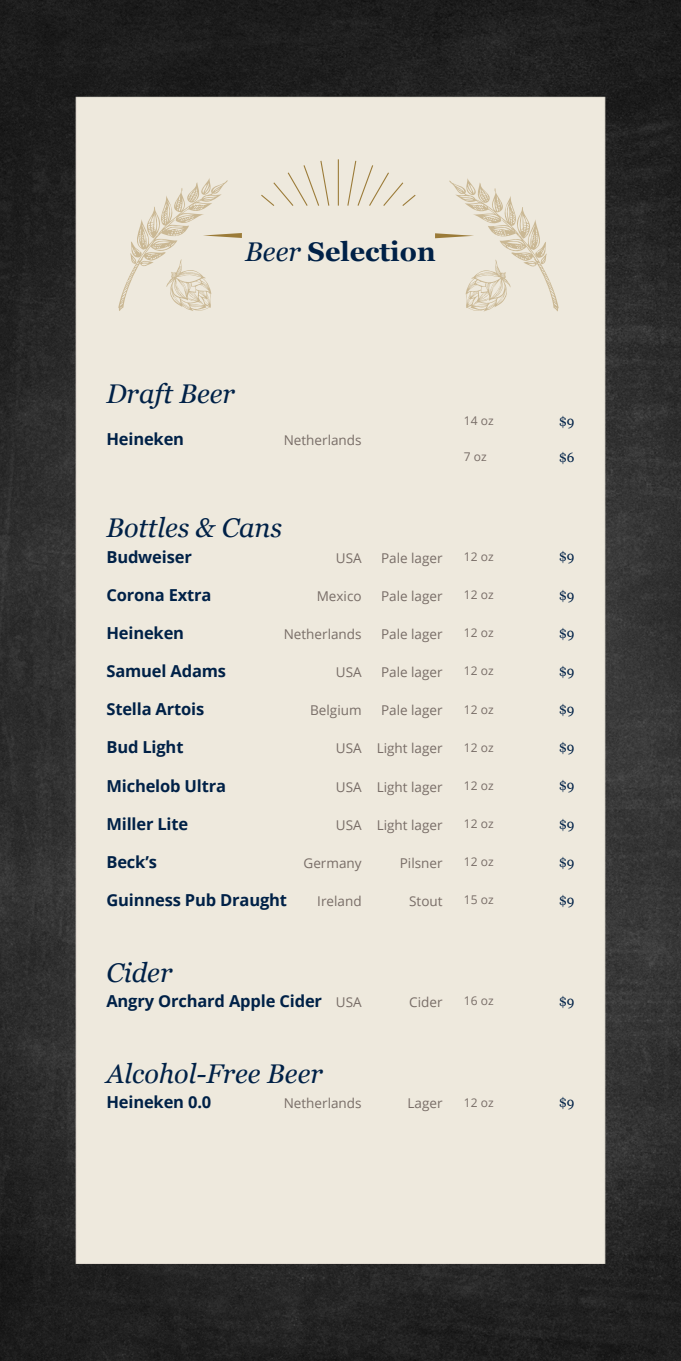
<style>
.page{position:relative;width:681px;height:1361px;background:#fff}
.page>*{position:absolute;margin:0;border:0;box-sizing:border-box;transform-origin:0 0}
.t1{font:italic 27px "Georgia";color:#002147}
.t2{font:700 27px "Georgia";color:#002147}
.t3{font:700 16.5px "Open Sans";letter-spacing:-.01em;color:#002147}
.t4{font:13.5px "Open Sans";color:#786d67}
.t5{font:13.5px "Georgia";color:#002147}
.t6{font:12px "Open Sans";color:#786d67}
.s1{font-weight:400;font-style:italic}
.s2{font-weight:400;font-size:13.5px;color:#786d67}
</style>
<div class="page">
<img style="left:0;top:0;width:680px;height:1361px">
<svg style="left:260px;top:158px;width:156px;height:49px;background:#e9e2d3"></svg>
<svg style="left:118px;top:178px;width:124px;height:133px;background:#e8e1d1"></svg>
<svg style="left:435px;top:178px;width:123px;height:133px;background:#e8e1d1"></svg>
<h1 class="t2" style="left:245px;top:231px;width:192px"><span class="s1">Beer</span> Selection</h1>
<h1 class="t1" style="left:106px;top:374px;width:130px">Draft Beer</h1>
<p class="t3" style="left:106px;top:427px;width:79px">Heineken</p>
<p class="t4" style="left:283px;top:431px;width:79px">Netherlands</p>
<p class="t6" style="left:463px;top:413px;width:31px">14 oz</p>
<p class="t5" style="left:558px;top:411px;width:17px">$9</p>
<p class="t6" style="left:463px;top:448px;width:24px">7 oz</p>
<p class="t5" style="left:558px;top:447px;width:17px">$6</p>
<h1 class="t1" style="left:106px;top:508px;width:177px">Bottles &amp; Cans</h1>
<p class="t3" style="left:106px;top:545px;width:87px">Budweiser</p>
<p class="t4" style="left:336px;top:548px;width:27px">USA</p>
<p class="t4" style="left:381px;top:548px;width:63px">Pale lager</p>
<p class="t6" style="left:463px;top:548px;width:31px">12 oz</p>
<p class="t5" style="left:558px;top:547px;width:17px">$9</p>
<p class="t3" style="left:106px;top:583px;width:107px">Corona Extra</p>
<p class="t4" style="left:316px;top:587px;width:46px">Mexico</p>
<p class="t4" style="left:381px;top:587px;width:63px">Pale lager</p>
<p class="t6" style="left:463px;top:586px;width:31px">12 oz</p>
<p class="t5" style="left:558px;top:585px;width:17px">$9</p>
<p class="t3" style="left:106px;top:621px;width:79px">Heineken</p>
<p class="t4" style="left:283px;top:625px;width:79px">Netherlands</p>
<p class="t4" style="left:381px;top:625px;width:63px">Pale lager</p>
<p class="t6" style="left:463px;top:625px;width:31px">12 oz</p>
<p class="t5" style="left:558px;top:623px;width:17px">$9</p>
<p class="t3" style="left:106px;top:659px;width:121px">Samuel Adams</p>
<p class="t4" style="left:336px;top:663px;width:27px">USA</p>
<p class="t4" style="left:381px;top:663px;width:63px">Pale lager</p>
<p class="t6" style="left:463px;top:663px;width:31px">12 oz</p>
<p class="t5" style="left:558px;top:661px;width:17px">$9</p>
<p class="t3" style="left:106px;top:697px;width:99px">Stella Artois</p>
<p class="t4" style="left:310px;top:701px;width:53px">Belgium</p>
<p class="t4" style="left:381px;top:701px;width:63px">Pale lager</p>
<p class="t6" style="left:463px;top:701px;width:31px">12 oz</p>
<p class="t5" style="left:558px;top:699px;width:17px">$9</p>
<p class="t3" style="left:106px;top:736px;width:79px">Bud Light</p>
<p class="t4" style="left:336px;top:739px;width:108px">USA Light lager</p>
<p class="t6" style="left:463px;top:739px;width:31px">12 oz</p>
<p class="t5" style="left:558px;top:738px;width:17px">$9</p>
<p class="t3" style="left:106px;top:774px;width:121px">Michelob Ultra</p>
<p class="t4" style="left:336px;top:777px;width:108px">USA Light lager</p>
<p class="t6" style="left:463px;top:777px;width:31px">12 oz</p>
<p class="t5" style="left:558px;top:776px;width:17px">$9</p>
<p class="t3" style="left:106px;top:812px;width:83px">Miller Lite</p>
<p class="t4" style="left:336px;top:815px;width:108px">USA Light lager</p>
<p class="t6" style="left:463px;top:815px;width:31px">12 oz</p>
<p class="t5" style="left:558px;top:814px;width:17px">$9</p>
<p class="t3" style="left:106px;top:850px;width:52px">Beck’s</p>
<p class="t4" style="left:303px;top:853px;width:60px">Germany</p>
<p class="t4" style="left:399px;top:853px;width:44px">Pilsner</p>
<p class="t6" style="left:463px;top:853px;width:31px">12 oz</p>
<p class="t5" style="left:558px;top:852px;width:17px">$9</p>
<p class="t3" style="left:106px;top:888px;width:182px">Guinness Pub Draught</p>
<p class="t4" style="left:317px;top:892px;width:46px">Ireland</p>
<p class="t4" style="left:409px;top:892px;width:35px">Stout</p>
<p class="t6" style="left:463px;top:891px;width:31px">15 oz</p>
<p class="t5" style="left:558px;top:890px;width:17px">$9</p>
<h1 class="t1" style="left:106px;top:952px;width:68px">Cider</h1>
<p class="t3" style="left:106px;top:989px;width:257px">Angry Orchard Apple Cider <span class="s2">USA</span></p>
<p class="t4" style="left:409px;top:993px;width:35px">Cider</p>
<p class="t6" style="left:463px;top:993px;width:31px">16 oz</p>
<p class="t5" style="left:558px;top:991px;width:17px">$9</p>
<h1 class="t1" style="left:106px;top:1054px;width:218px">Alcohol-Free Beer</h1>
<p class="t3" style="left:106px;top:1090px;width:106px">Heineken 0.0</p>
<p class="t4" style="left:283px;top:1094px;width:79px">Netherlands</p>
<p class="t4" style="left:407px;top:1094px;width:36px">Lager</p>
<p class="t6" style="left:463px;top:1094px;width:31px">12 oz</p>
<p class="t5" style="left:558px;top:1092px;width:17px">$9</p>
</div>
